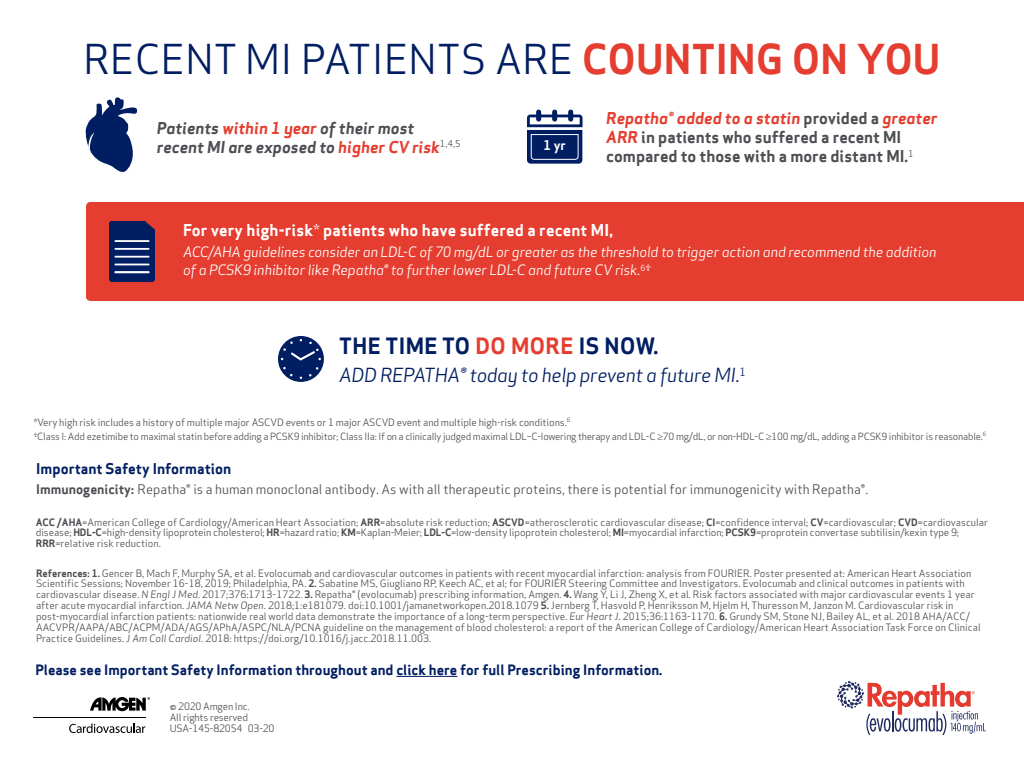
<style>
.page{position:relative;width:1024px;height:768px;background:#fff}
.page>*{position:absolute;margin:0;border:0;box-sizing:border-box;transform-origin:0 0}
.t1{font:40.2px "Apex Sans";letter-spacing:.01em;color:#001e61}
.t2{font:700 22px "Apex Sans";letter-spacing:.02em;color:#001e61}
.t3{font:italic 19px "Apex Sans";letter-spacing:-.02em;color:#001e61}
.t4{font:700 16px/19.2px "Apex Sans";color:#4d4f53}
.t5{font:italic 700 16px/19.2px "Apex Sans";color:#4d4f53}
.t6{font:700 16px "Apex Sans";letter-spacing:.01em;color:#fff}
.t7{font:700 14.5px "Apex Sans";color:#001e61}
.t8{font:italic 14px/18px "Apex Sans";letter-spacing:-.015em;color:#fff}
.t9{font:700 14px "Apex Sans";color:#001e61}
.t10{font:13px "Apex Sans";color:#4d4f53}
.t11{font:700 13px "Apex Sans";color:#fff}
.t12{font:10px/11px "Apex Sans";color:#4d4f53}
.t13{font:10px/11px "Apex Sans";letter-spacing:-.02em;color:#4d4f53}
.t14{font:9.8px "Apex Sans";letter-spacing:-.02em;color:#4d4f53}
.s1{font-weight:700;color:#e53e30}
.s2{color:#e53e30}
.s3{font-style:italic;color:#e53e30}
.s4{font-weight:400}
.s5{font-style:normal}
.s6{font-family:"Trade Gothic LT Std"}
.s7{font-weight:700}
.s8{font-style:italic}
</style>
<div class="page">
<svg style="left:90px;top:697px;width:60px;height:14px"></svg>
<hr style="left:34px;top:717px;width:112px;height:1px;background:#000">
<svg style="left:69px;top:724px;width:76px;height:9px"></svg>
<svg style="left:837px;top:681px;width:149px;height:54px"></svg>
<hr style="left:396px;top:676px;width:61px;height:1px;background:#001e61">
<div style="left:86px;top:202px;width:938px;height:99px;background:#e53e30"></div>
<svg style="left:109px;top:221px;width:46px;height:61px;background:#092363"></svg>
<hr style="left:115px;top:240px;width:34px;height:2px;background:#fff">
<hr style="left:115px;top:248px;width:34px;height:2px;background:#fff">
<hr style="left:115px;top:256px;width:34px;height:2px;background:#fff">
<hr style="left:115px;top:264px;width:34px;height:1px;background:#fff">
<hr style="left:115px;top:271px;width:34px;height:2px;background:#fff">
<div style="left:278px;top:336px;width:46px;height:46px;background:#001e61;border-radius:50%"></div>
<svg style="left:281px;top:339px;width:40px;height:40px"></svg>
<svg style="left:85px;top:97px;width:52px;height:75px"></svg>
<div style="left:536px;top:110px;width:5px;height:12px;background:#001e61;border-radius:3px"></div>
<div style="left:552px;top:110px;width:5px;height:12px;background:#001e61;border-radius:3px"></div>
<div style="left:568px;top:110px;width:5px;height:12px;background:#001e61;border-radius:3px"></div>
<svg style="left:527px;top:115px;width:56px;height:49px"></svg>
<h1 class="t1" style="left:84px;top:26px;width:858px">RECENT MI PATIENTS ARE <span class="s1">COUNTING ON YOU</span></h1>
<h3 class="t5" style="left:157px;top:118px;width:306px">Patients <span class="s2">within 1 year</span> of their most recent MI are exposed to <span class="s2">higher CV risk</span><sup>1,4,5</sup></h3>
<h3 class="t4" style="left:606px;top:108px;width:333px"><span class="s3">Repatha® added to a statin</span> provided a <span class="s3">greater<br>ARR</span> in patients who suffered a recent MI compared to those with a more distant MI.<sup>1</sup></h3>
<h3 class="t11" style="left:543px;top:137px;width:24px">1 yr</h3>
<h3 class="t6" style="left:183px;top:220px;width:431px">For very high-risk<span class="s4">*</span> patients who have suffered a recent MI,</h3>
<h3 class="t8" style="left:183px;top:242px;width:755px">ACC/AHA guidelines consider an LDL-C of 70 mg/dL or greater as the threshold to trigger action and recommend the addition of a PCSK9 inhibitor like Repatha® to further lower LDL-C and future CV risk.<sup>6</sup><span class="s5">†</span></h3>
<h2 class="t2" style="left:339px;top:331px;width:321px">THE TIME TO <span class="s2">DO MORE</span> IS NOW.</h2>
<h3 class="t3" style="left:339px;top:360px;width:409px">ADD REPATHA® today to help prevent a future MI.<sup>1</sup></h3>
<p class="t12" style="left:34px;top:415px;width:538px">*Very high risk includes a history of multiple major ASCVD events or 1 major ASCVD event and multiple high-risk conditions.<sup>6</sup></p>
<p class="t14" style="left:34px;top:428px;width:954px">†Class I: Add ezetimibe to maximal statin before adding a PCSK9 inhibitor; Class IIa: If on a clinically judged maximal LDL–C-lowering therapy and LDL-C <span class="s6">≥</span>70 mg/dL, or non-HDL-C <span class="s6">≥</span>100 mg/dL, adding a PCSK9 inhibitor is reasonable.<sup>6</sup></p>
<h3 class="t7" style="left:36px;top:460px;width:197px">Important Safety Information</h3>
<h3 class="t10" style="left:36px;top:479px;width:833px"><span class="s7">Immunogenicity:</span> Repatha® is a human monoclonal antibody. As with all therapeutic proteins, there is potential for immunogenicity with Repatha®.</h3>
<p class="t12" style="left:36px;top:516px;width:954px;line-height:10px"><span class="s7">ACC /AHA</span>=American College of Cardiology/American Heart Association; <span class="s7">ARR</span>=absolute risk reduction; <span class="s7">ASCVD</span>=atherosclerotic cardiovascular disease; <span class="s7">CI</span>=confidence interval; <span class="s7">CV</span>=cardiovascular; <span class="s7">CVD</span>=cardiovascular disease; <span class="s7">HDL-C</span>=high-density lipoprotein cholesterol; <span class="s7">HR</span>=hazard ratio; <span class="s7">KM</span>=Kaplan-Meier; <span class="s7">LDL-C</span>=low-density lipoprotein cholesterol; <span class="s7">MI</span>=myocardial infarction; <span class="s7">PCSK9</span>=proprotein convertase subtilisin/kexin type 9;</p>
<p class="t12" style="left:36px;top:536px;width:127px"><span class="s7">RRR</span>=relative risk reduction.</p>
<p class="t12" style="left:36px;top:567px;width:937px;line-height:10px"><span class="s7">References: 1.</span> Gencer B, Mach F, Murphy SA, et al. Evolocumab and cardiovascular outcomes in patients with recent myocardial infarction: analysis from FOURIER. Poster presented at: American Heart Association<br>Scientific Sessions; November 16-18, 2019; Philadelphia, PA. <span class="s7">2.</span> Sabatine MS, Giugliano RP, Keech AC, et al; for FOURIER Steering Committee and Investigators. Evolocumab and clinical outcomes in patients with</p>
<p class="t12" style="left:36px;top:587px;width:946px">cardiovascular disease. <span class="s8">N Engl J Med</span>. 2017;376:1713-1722. <span class="s7">3.</span> Repatha® (evolocumab) prescribing information, Amgen. <span class="s7">4.</span> Wang Y, Li J, Zheng X, et al. Risk factors associated with major cardiovascular events 1 year after acute myocardial infarction. <span class="s8">JAMA Netw Open</span>. 2018;1:e181079. doi:10.1001/jamanetworkopen.2018.1079 <span class="s7">5.</span> Jernberg T, Hasvold P, Henriksson M, Hjelm H, Thuresson M, Janzon M. Cardiovascular risk in post-myocardial infarction patients: nationwide real world data demonstrate the importance of a long-term perspective. <span class="s8">Eur Heart J</span>. 2015;36:1163-1170. <span class="s7">6.</span> Grundy SM, Stone NJ, Bailey AL, et al. 2018 AHA/ACC/ AACVPR/AAPA/ABC/ACPM/ADA/AGS/APhA/ASPC/NLA/PCNA guideline on the management of blood cholesterol: a report of the American College of Cardiology/American Heart Association Task Force on Clinical Practice Guidelines. <span class="s8">J Am Coll Cardiol</span>. 2018: https://doi.org/10.1016/j.jacc.2018.11.003.</p>
<h3 class="t9" style="left:35px;top:661px;width:628px">Please see Important Safety Information throughout and click here for full Prescribing Information.</h3>
<p class="t13" style="left:170px;top:699px;width:106px">© 2020 Amgen Inc.<br>All rights reserved<br>USA-145-82054 03-20</p>
</div>
